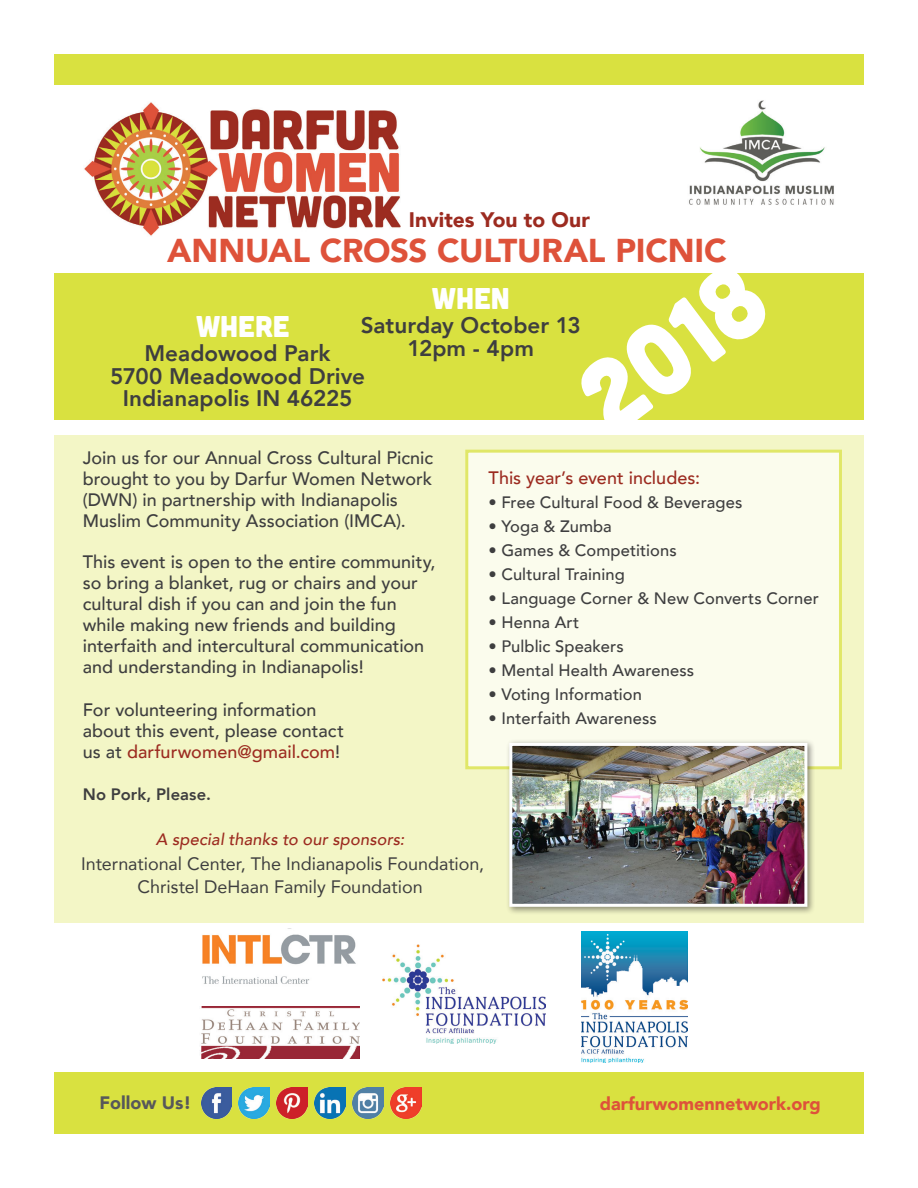
<style>
.page{position:relative;width:918px;height:1188px;background:#fff}
.page>*{position:absolute;margin:0;border:0;box-sizing:border-box;transform-origin:0 0}
.t1{font:100.2px "Cubano";color:#fff}
.t2{font:900 33px "Avenir";letter-spacing:-.01em;color:#de523a}
.t3{font:30px "Cubano";color:#fff}
.t4{font:800 22.5px/22.5px "Avenir";color:#3e3e3f;text-align:center}
.t5{font:900 21px "Avenir";color:#9c2b20}
.t6{font:500 18px/21px "Avenir";color:#3e3e3f}
.t7{font:18px/22.5px "Avenir";color:#3e3e3f;text-align:center}
.t8{font:500 18px "Avenir";color:#9c2b20}
.t9{font:900 18px "Avenir";color:#de523a}
.t10{font:900 18px "Avenir";color:#57585a}
.t11{font:500 16.5px "Avenir";letter-spacing:.005em;color:#3e3e3f}
.t12{font:italic 500 16.5px "Avenir";letter-spacing:.005em;color:#9c2b20}
.t13{font:800 16.5px "Avenir";letter-spacing:.005em;color:#3e3e3f}
.s1{color:#9c2b20}
</style>
<div class="page">
<div style="left:54px;top:273px;width:810px;height:147px;background:#d9e140"></div>
<div style="left:54px;top:435px;width:810px;height:487px;background:#f3f6c6"></div>
<img style="left:689px;top:100px;width:145px;height:105px">
<img style="left:84px;top:102px;width:317px;height:134px">
<div style="left:54px;top:54px;width:810px;height:30px;background:#d9e140"></div>
<div style="left:54px;top:1073px;width:810px;height:61px;background:#d9e140"></div>
<img style="left:201px;top:1087px;width:31px;height:31px">
<img style="left:390px;top:1087px;width:31px;height:31px">
<img style="left:352px;top:1087px;width:31px;height:31px">
<img style="left:315px;top:1088px;width:30px;height:30px">
<img style="left:277px;top:1087px;width:31px;height:31px">
<img style="left:239px;top:1087px;width:31px;height:31px">
<img style="left:201px;top:1006px;width:159px;height:53px">
<img style="left:383px;top:945px;width:162px;height:99px">
<img style="left:582px;top:931px;width:105px;height:131px">
<img style="left:202px;top:928px;width:154px;height:56px">
<div style="left:465px;top:450px;width:377px;height:319px;background:#fbfced;border:3px solid #d9e140"></div>
<div style="left:505px;top:739px;width:310px;height:176px;background:#231f20;opacity:.5"></div>
<img style="left:513px;top:747px;width:290px;height:156px">
<div style="left:509px;top:743px;width:298px;height:164px;border:3px solid #fff"></div>
<p class="t5" style="left:409px;top:202px;width:183px">Invites You to Our</p>
<p class="t2" style="left:167px;top:222px;width:561px">ANNUAL CROSS CULTURAL PICNIC</p>
<p class="t1" style="left:553px;top:359px;width:208px;rotate:-37deg">2018</p>
<p class="t3" style="left:432px;top:279px;width:79px">WHEN</p>
<p class="t3" style="left:196px;top:307px;width:95px">WHERE</p>
<p class="t4" style="left:361px;top:314px;width:222px">Saturday October 13<br>12pm - 4pm</p>
<p class="t4" style="left:144px;top:342px;width:188px">Meadowood Park</p>
<p class="t4" style="left:110px;top:365px;width:256px">5700 Meadowood Drive<br>Indianapolis IN 46225</p>
<p class="t6" style="left:83px;top:446px;width:352px">Join us for our Annual Cross Cultural Picnic brought to you by Darfur Women Network (DWN) in partnership with Indianapolis Muslim Community Association (IMCA).</p>
<p class="t6" style="left:83px;top:551px;width:354px">This event is open to the entire community, so bring a blanket, rug or chairs and your cultural dish if you can and join the fun while making new friends and building interfaith and intercultural communication and understanding in Indianapolis!</p>
<p class="t6" style="left:83px;top:698px;width:263px">For volunteering information about this event, please contact us at <span class="s1">darfurwomen@gmail.com</span>!</p>
<p class="t13" style="left:83px;top:781px;width:130px">No Pork, Please.</p>
<p class="t8" style="left:489px;top:462px;width:213px">This year’s event includes:</p>
<p class="t11" style="left:489px;top:488px;width:255px">• Free Cultural Food &amp; Beverages</p>
<p class="t11" style="left:489px;top:512px;width:125px">• Yoga &amp; Zumba</p>
<p class="t11" style="left:489px;top:536px;width:190px">• Games &amp; Competitions</p>
<p class="t11" style="left:489px;top:560px;width:138px">• Cultural Training</p>
<p class="t11" style="left:489px;top:584px;width:332px">• Language Corner &amp; New Converts Corner</p>
<p class="t11" style="left:489px;top:608px;width:92px">• Henna Art</p>
<p class="t11" style="left:489px;top:632px;width:137px">• Pulblic Speakers</p>
<p class="t11" style="left:489px;top:656px;width:207px">• Mental Health Awareness</p>
<p class="t11" style="left:489px;top:680px;width:155px">• Voting Information</p>
<p class="t11" style="left:489px;top:704px;width:170px">• Interfaith Awareness</p>
<p class="t12" style="left:156px;top:829px;width:250px">A special thanks to our sponsors:</p>
<p class="t7" style="left:81px;top:852px;width:405px">International Center, The Indianapolis Foundation,<br>Christel DeHaan Family Foundation</p>
<p class="t10" style="left:99px;top:1087px;width:93px">Follow Us!</p>
<p class="t9" style="left:600px;top:1088px;width:222px">darfurwomennetwork.org</p>
</div>
